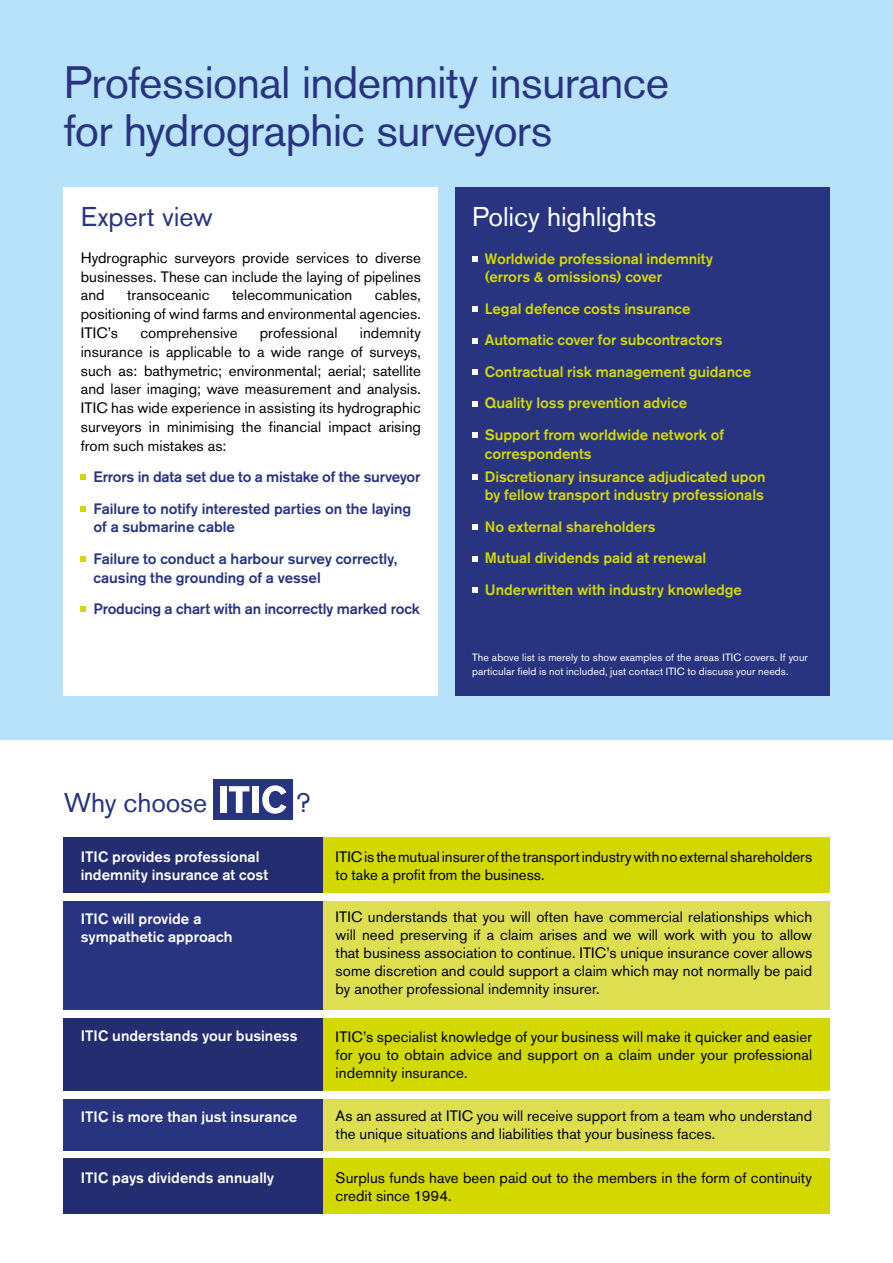
<style>
.page{position:relative;width:893px;height:1263px;background:#fff}
.page>*{position:absolute;margin:0;border:0;box-sizing:border-box;transform-origin:0 0}
.t1{font:45px/48px "Akzidenz Grotesk BE";letter-spacing:-.015em;color:#283480}
.t2{font:27px "Akzidenz Grotesk BE";color:#283480}
.t3{font:27px "Akzidenz Grotesk BE";letter-spacing:-.005em;color:#fff}
.t4{font:15px/18.8px "Akzidenz Grotesk BE";letter-spacing:.005em;color:#000;text-align:justify}
.t5{font:500 15px/31.5px "Akzidenz Grotesk BE";letter-spacing:-.005em;color:#d3d800}
.t6{font:500 15px/31.5px "Akzidenz Grotesk BE";letter-spacing:-.005em;color:#283480}
.t7{font:500 15px/18px "Akzidenz Grotesk BE";color:#fff}
.t8{font:10.5px/13.5px "Akzidenz Grotesk BE";letter-spacing:.01em;color:#fff}
</style>
<div class="page">
<div style="left:0;top:0;width:893px;height:739px;background:#b7e2fa"></div>
<div style="left:64px;top:187px;width:374px;height:509px;background:#fff"></div>
<div style="left:455px;top:187px;width:374px;height:509px;background:#283480"></div>
<svg style="left:472px;top:256px;width:5px;height:5px"></svg>
<svg style="left:472px;top:306px;width:5px;height:6px"></svg>
<svg style="left:472px;top:338px;width:5px;height:5px"></svg>
<svg style="left:472px;top:369px;width:5px;height:6px"></svg>
<svg style="left:472px;top:401px;width:5px;height:5px"></svg>
<svg style="left:472px;top:432px;width:5px;height:6px"></svg>
<svg style="left:472px;top:474px;width:5px;height:5px"></svg>
<svg style="left:472px;top:524px;width:5px;height:6px"></svg>
<svg style="left:472px;top:556px;width:5px;height:5px"></svg>
<svg style="left:472px;top:587px;width:5px;height:6px"></svg>
<svg style="left:81px;top:474px;width:5px;height:6px"></svg>
<svg style="left:81px;top:506px;width:5px;height:5px"></svg>
<svg style="left:81px;top:556px;width:5px;height:5px"></svg>
<svg style="left:81px;top:606px;width:5px;height:6px"></svg>
<div style="left:64px;top:1018px;width:259px;height:73px;background:#232d70"></div>
<div style="left:64px;top:901px;width:259px;height:108px;background:#283480"></div>
<div style="left:323px;top:838px;width:506px;height:55px;background:#d3d800"></div>
<div style="left:323px;top:1018px;width:506px;height:73px;background:#d3d800"></div>
<div style="left:323px;top:1099px;width:506px;height:51px;background:#dddf50"></div>
<div style="left:323px;top:1159px;width:506px;height:55px;background:#d3d800"></div>
<div style="left:323px;top:901px;width:506px;height:108px;background:#dddf50"></div>
<div style="left:64px;top:838px;width:259px;height:55px;background:#232d70"></div>
<div style="left:64px;top:1099px;width:259px;height:51px;background:#283480"></div>
<div style="left:64px;top:1159px;width:259px;height:55px;background:#232d70"></div>
<div style="left:213px;top:779px;width:80px;height:40px;background:#283480"></div>
<div style="left:220px;top:786px;width:7px;height:27px;background:#fff"></div>
<svg style="left:229px;top:786px;width:20px;height:27px"></svg>
<div style="left:252px;top:786px;width:6px;height:27px;background:#fff"></div>
<svg style="left:262px;top:785px;width:24px;height:29px"></svg>
<h1 class="t1" style="left:64px;top:58px;width:607px">Professional indemnity insurance for hydrographic surveyors</h1>
<h2 class="t2" style="left:81px;top:201px;width:134px">Expert view</h2>
<p class="t4" style="left:81px;top:248px;width:342px">Hydrographic surveyors provide services to diverse businesses. These can include the laying of pipelines and</p>
<p class="t4" style="left:81px;top:286px;width:342px;text-indent:294px">cables, positioning of wind farms and environmental agencies.<br>ITIC’s</p>
<p class="t4" style="left:127px;top:286px;width:84px">transoceanic</p>
<p class="t4" style="left:232px;top:286px;width:122px">telecommunication</p>
<p class="t4" style="left:81px;top:323px;width:342px;text-indent:279px">indemnity insurance is applicable to a wide range of surveys, such as: bathymetric; environmental; aerial; satellite and laser imaging; wave measurement and analysis.<br>ITIC has wide experience in assisting its hydrographic surveyors in minimising the financial impact arising from such mistakes as:</p>
<p class="t6" style="left:94px;top:461px;width:328px">Errors in data set due to a mistake of the surveyor<br>Failure to notify interested parties on the laying</p>
<p class="t6" style="left:94px;top:511px;width:305px">of a submarine cable<br>Failure to conduct a harbour survey correctly,</p>
<p class="t6" style="left:94px;top:561px;width:328px">causing the grounding of a vessel<br>Producing a chart with an incorrectly marked rock</p>
<p class="t4" style="left:140px;top:323px;width:99px">comprehensive</p>
<p class="t4" style="left:260px;top:323px;width:79px">professional</p>
<h2 class="t3" style="left:472px;top:201px;width:186px">Policy highlights</h2>
<p class="t5" style="left:485px;top:249px;width:230px;line-height:18.8px">Worldwide professional indemnity (errors &amp; omissions) cover</p>
<p class="t5" style="left:485px;top:293px;width:268px">Legal defence costs insurance Automatic cover for subcontractors Contractual risk management guidance Quality loss prevention advice<br>Support from worldwide network of</p>
<p class="t5" style="left:485px;top:442px;width:282px;line-height:23px">correspondents<br>Discretionary insurance adjudicated upon</p>
<p class="t5" style="left:485px;top:479px;width:281px">by fellow transport industry professionals No external shareholders<br>Mutual dividends paid at renewal Underwritten with industry knowledge</p>
<p class="t8" style="left:472px;top:651px;width:337px">The above list is merely to show examples of the areas ITIC covers. If your particular field is not included, just contact ITIC to discuss your needs.</p>
<h2 class="t2" style="left:64px;top:787px;width:145px">Why choose</h2>
<h2 class="t2" style="left:296px;top:787px;width:17px">?</h2>
<p class="t7" style="left:81px;top:848px;width:189px">ITIC provides professional indemnity insurance at cost</p>
<p class="t7" style="left:81px;top:910px;width:153px">ITIC will provide a sympathetic approach</p>
<p class="t7" style="left:81px;top:1026px;width:218px">ITIC understands your business</p>
<p class="t7" style="left:81px;top:1107px;width:218px">ITIC is more than just insurance</p>
<p class="t7" style="left:81px;top:1169px;width:195px">ITIC pays dividends annually</p>
<p class="t4" style="left:336px;top:848px;width:478px;line-height:18px">ITIC is the mutual insurer of the transport industry with no external shareholders to take a profit from the business.</p>
<p class="t4" style="left:336px;top:908px;width:478px;line-height:18px">ITIC understands that you will often have commercial relationships which will need preserving if a claim arises and we will work with you to allow that business association to continue. ITIC’s unique insurance cover allows some discretion and could support a claim which may not normally be paid by another professional indemnity insurer.</p>
<p class="t4" style="left:336px;top:1028px;width:478px;line-height:18px">ITIC’s specialist knowledge of your business will make it quicker and easier for you to obtain advice and support on a claim under your professional indemnity insurance.</p>
<p class="t4" style="left:336px;top:1107px;width:478px;line-height:18px">As an assured at ITIC you will receive support from a team who understand the unique situations and liabilities that your business faces.</p>
<p class="t4" style="left:336px;top:1169px;width:478px;line-height:18px">Surplus funds have been paid out to the members in the form of continuity credit since 1994.</p>
</div>
